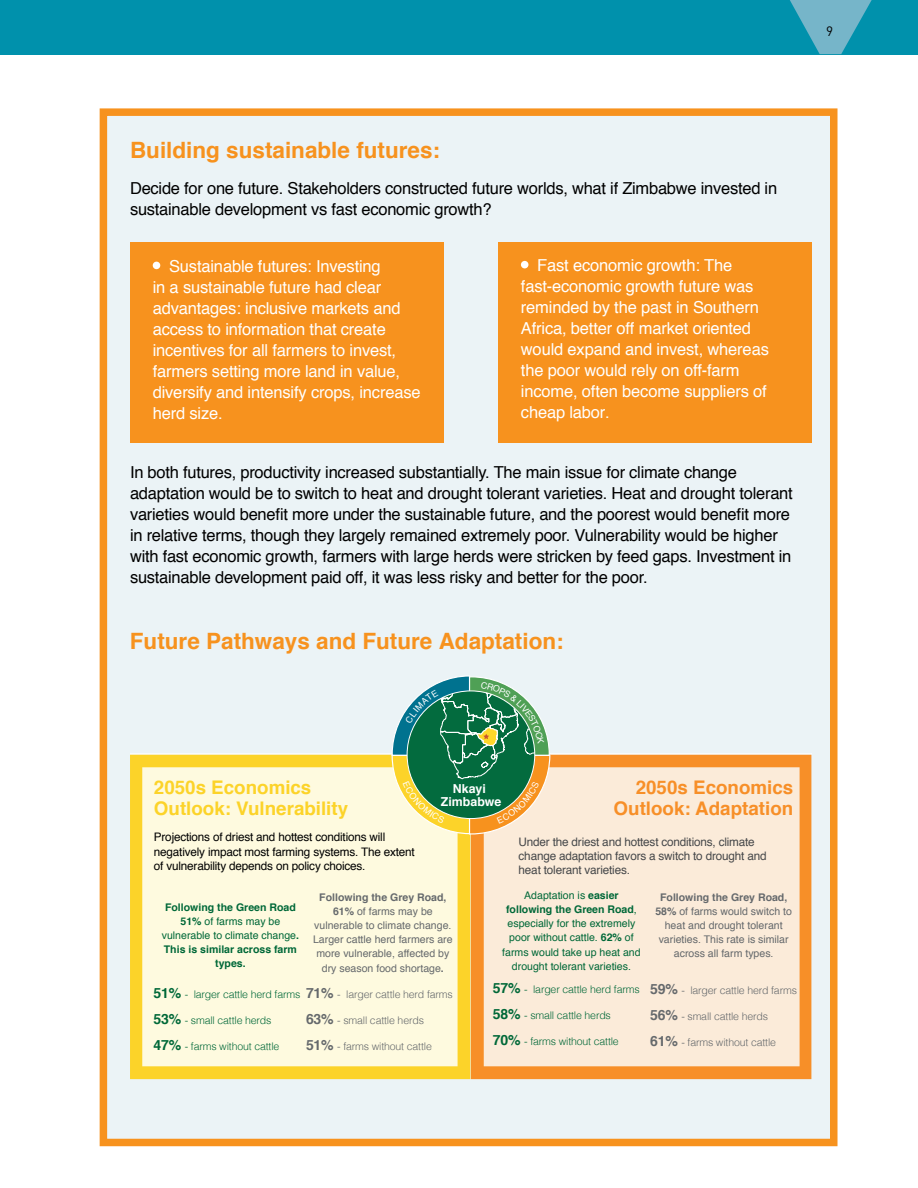
<style>
.page{position:relative;width:918px;height:1188px;background:#fff}
.page>*{position:absolute;margin:0;border:0;box-sizing:border-box;transform-origin:0 0}
.t1{font:700 22.5px "Helvetica";color:#f7921e}
.t2{font:700 18.75px/21.1px "Helvetica";color:#fcd329}
.t3{font:700 18.75px/21.1px "Helvetica";color:#f78f28;text-align:right}
.t4{font:16.5px/21px "Helvetica";letter-spacing:-.015em;color:#000}
.t5{font:16.5px/21px "Helvetica";letter-spacing:-.01em;color:#fff}
.t6{font:13.5px "DINOT";color:#000}
.t7{font:700 12.45px/13.2px "Helvetica";color:#fff;text-align:center}
.t8{font:11.7px/14.1px "Helvetica";letter-spacing:-.015em;color:#000}
.t9{font:11.7px/14.1px "Helvetica";letter-spacing:-.015em;color:#46484a}
.t10{font:10.5px/14.1px "Helvetica";color:#65696c;text-align:center}
.t11{font:10.5px/14.1px "Helvetica";color:#006838;text-align:center}
.t12{font:300 10.5px "Helvetica";letter-spacing:-.015em;color:#006838}
.t13{font:300 10.5px "Helvetica";letter-spacing:-.015em;color:#65696c}
.t14{font:700 10.5px/14.1px "Helvetica";color:#006838;text-align:center}
.s1{font-weight:400}
.s2{font-weight:700}
.s3{font-weight:700;font-size:14.1px}
</style>
<div class="page">
<div style="left:100px;top:108px;width:738px;height:1038px;background:#ebf3f6;border:8px solid #f7921e"></div>
<div style="left:130px;top:242px;width:313px;height:201px;background:#f7921e"></div>
<div style="left:498px;top:242px;width:313px;height:201px;background:#f7921e"></div>
<div style="left:153px;top:262px;width:7px;height:7px;background:#fff;border-radius:50%"></div>
<div style="left:521px;top:261px;width:7px;height:7px;background:#fff;border-radius:50%"></div>
<div style="left:0;top:0;width:918px;height:54px;background:#0091ac"></div>
<svg style="left:790px;top:0;width:82px;height:54px"></svg>
<svg style="left:130px;top:754px;width:340px;height:325px;background:#fdf4c6"></svg>
<svg style="left:471px;top:754px;width:340px;height:325px;background:#fadfc2"></svg>
<hr style="left:130px;top:753px;width:681px;height:1px;background:#fff">
<svg style="left:391px;top:676px;width:160px;height:159px;background:#70a175"></svg>
<p class="t6" style="left:826px;top:22px;width:9px">9</p>
<h1 class="t1" style="left:130px;top:132px;width:312px">Building sustainable futures:</h1>
<p class="t4" style="left:130px;top:178px;width:649px">Decide for one future. Stakeholders constructed future worlds, what if Zimbabwe invested in sustainable development vs fast economic growth?</p>
<p class="t5" style="left:153px;top:256px;width:269px;text-indent:16px">Sustainable futures: Investing<br>in a sustainable future had clear advantages: inclusive markets and access to information that create incentives for all farmers to invest, farmers setting more land in value, diversify and intensify crops, increase herd size.</p>
<p class="t5" style="left:521px;top:256px;width:250px;text-indent:16px">Fast economic growth: The fast-economic growth future was reminded by the past in Southern<br>Africa, better off market oriented would expand and invest, whereas the poor would rely on off-farm income, often become suppliers of cheap labor.</p>
<p class="t4" style="left:130px;top:462px;width:664px">In both futures, productivity increased substantially. The main issue for climate change adaptation would be to switch to heat and drought tolerant varieties. Heat and drought tolerant varieties would benefit more under the sustainable future, and the poorest would benefit more in relative terms, though they largely remained extremely poor. Vulnerability would be higher with fast economic growth, farmers with large herds were stricken by feed gaps. Investment in sustainable development paid off, it was less risky and better for the poor.</p>
<h1 class="t1" style="left:130px;top:623px;width:435px">Future Pathways and Future Adaptation:</h1>
<p class="t2" style="left:154px;top:777px;width:196px">2050s Economics<br>Outlook: Vulnerability</p>
<p class="t7" style="left:441px;top:782px;width:62px">Nkayi<br>Zimbabwe</p>
<p class="t3" style="left:614px;top:777px;width:181px">2050s Economics<br>Outlook: Adaptation</p>
<p class="t8" style="left:154px;top:831px;width:262px">Projections of driest and hottest conditions will negatively impact most farming systems. The extent of vulnerability depends on policy choices.</p>
<p class="t14" style="left:162px;top:900px;width:139px">Following the Green Road<br>51% <span class="s1">of farms may be vulnerable to climate change</span>.<br>This is similar across farm types.</p>
<p class="t10" style="left:313px;top:891px;width:141px"><span class="s2">Following the Grey Road,<br>61%</span> of farms may be vulnerable to climate change.<br>Larger cattle herd farmers are more vulnerable, affected by dry season food shortage<span class="s2">.</span></p>
<p class="t12" style="left:154px;top:986px;width:148px"><span class="s3">51%</span> - larger cattle herd farms</p>
<p class="t12" style="left:154px;top:1012px;width:119px"><span class="s3">53%</span> - small cattle herds</p>
<p class="t12" style="left:154px;top:1037px;width:127px"><span class="s3">47%</span> - farms without cattle</p>
<p class="t13" style="left:306px;top:986px;width:148px"><span class="s3">71%</span> - larger cattle herd farms</p>
<p class="t13" style="left:306px;top:1012px;width:119px"><span class="s3">63%</span> - small cattle herds</p>
<p class="t13" style="left:306px;top:1037px;width:127px"><span class="s3">51%</span> - farms without cattle</p>
<p class="t9" style="left:519px;top:835px;width:249px">Under the driest and hottest conditions, climate change adaptation favors a switch to drought and heat tolerant varieties.</p>
<p class="t11" style="left:502px;top:889px;width:140px">Adaptation is <span class="s2">easier following the Green Road</span>, especially for the extremely poor without cattle. <span class="s2">62%</span> of farms would take up heat and drought tolerant varieties.</p>
<p class="t12" style="left:493px;top:981px;width:148px"><span class="s3">57%</span> - larger cattle herd farms</p>
<p class="t12" style="left:493px;top:1007px;width:119px"><span class="s3">58%</span> - small cattle herds</p>
<p class="t12" style="left:493px;top:1032px;width:127px"><span class="s3">70%</span> - farms without cattle</p>
<p class="t10" style="left:655px;top:891px;width:138px"><span class="s2">Following the Grey Road,<br>58%</span> of farms would switch to heat and drought tolerant varieties. This rate is similar across all farm types.</p>
<p class="t13" style="left:650px;top:982px;width:148px"><span class="s3">59%</span> - larger cattle herd farms</p>
<p class="t13" style="left:650px;top:1007px;width:119px"><span class="s3">56%</span> - small cattle herds</p>
<p class="t13" style="left:650px;top:1033px;width:127px"><span class="s3">61%</span> - farms without cattle</p>
</div>
